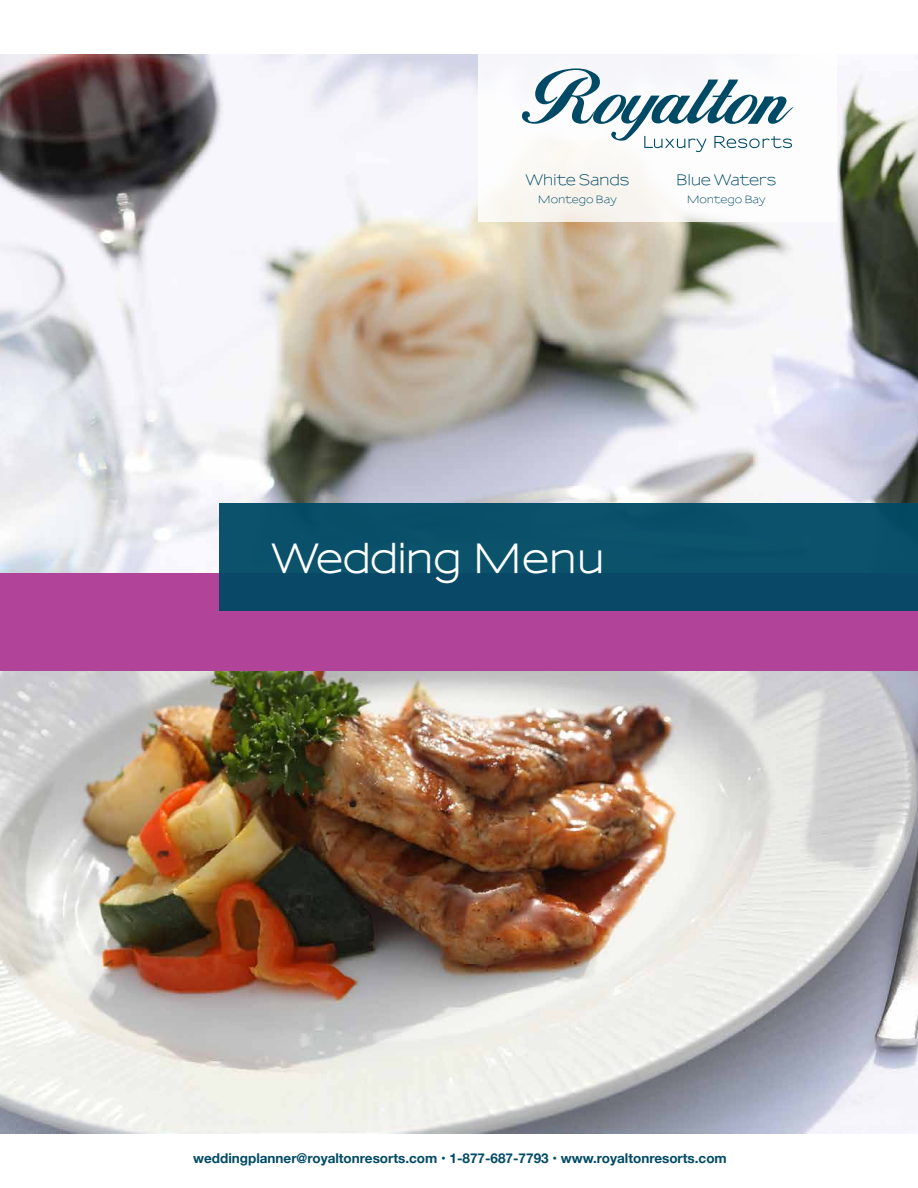
<style>
.page{position:relative;width:918px;height:1188px;background:#fff}
.page>*{position:absolute;margin:0;border:0;box-sizing:border-box;transform-origin:0 0}
.t1{font:700 39px "Sansumi";color:#fff}
.t2{font:600 14.7px "Sansumi";letter-spacing:-.03em;color:#004a65}
.t3{font:700 13.5px "Helvetica Neue";color:#004a65}
.t4{font:600 10.2px "Sansumi";letter-spacing:-.01em;color:#004a65}
</style>
<div class="page">
<img style="left:0;top:54px;width:918px;height:1080px">
<div style="left:0;top:573px;width:918px;height:98px;background:#b14399"></div>
<div style="left:478px;top:0;width:358px;height:221px;background:#fff"></div>
<div style="left:219px;top:503px;width:699px;height:108px;background:#09506a"></div>
<svg style="left:522px;top:68px;width:271px;height:84px"></svg>
<p class="t2" style="left:525px;top:172px;width:105px">White Sands</p>
<p class="t4" style="left:538px;top:194px;width:80px">Montego Bay</p>
<p class="t2" style="left:676px;top:172px;width:102px">Blue Waters</p>
<p class="t4" style="left:687px;top:194px;width:80px">Montego Bay</p>
<h1 class="t1" style="left:272px;top:537px;width:335px">Wedding Menu</h1>
<p class="t3" style="left:193px;top:1147px;width:535px">weddingplanner@royaltonresorts.com • 1-877-687-7793 • www.royaltonresorts.com</p>
</div>
